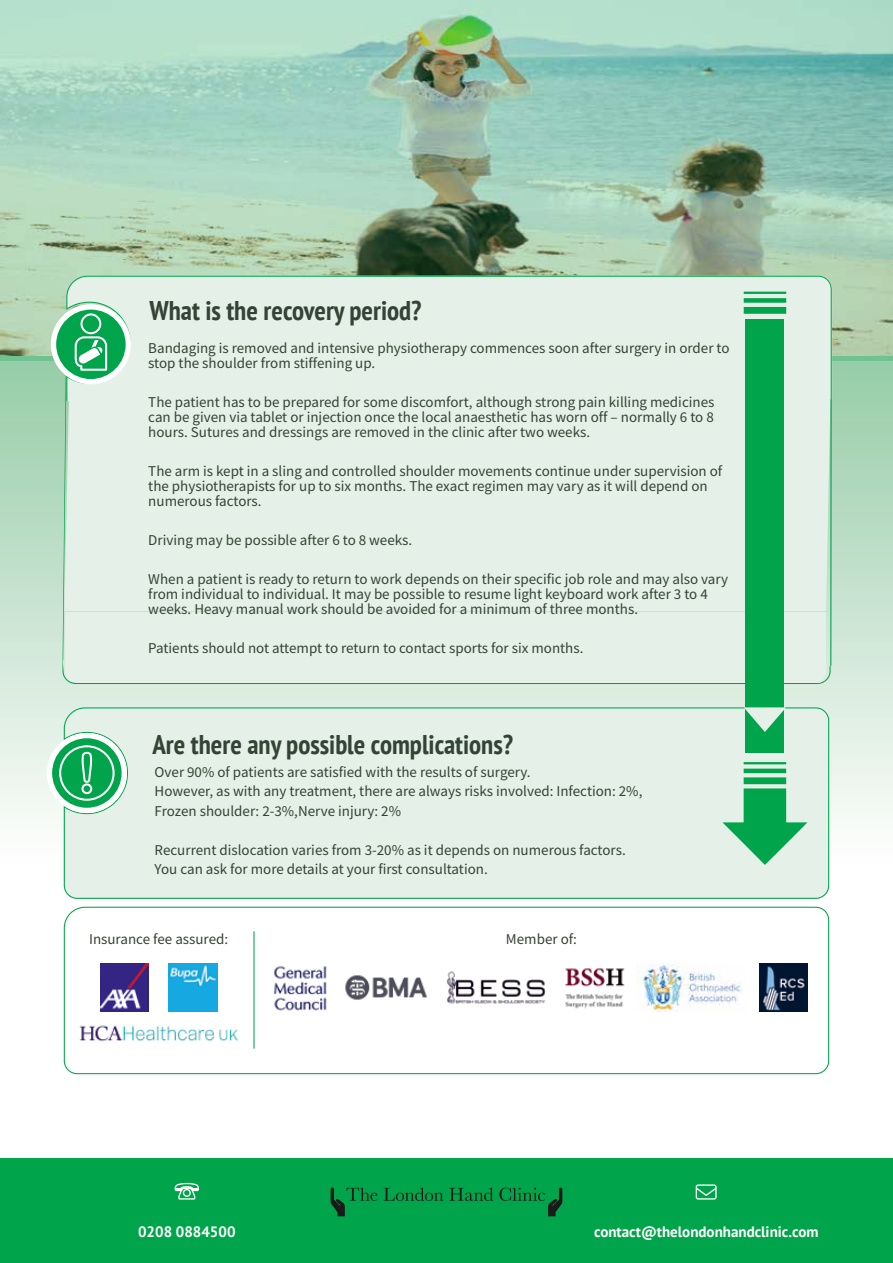
<style>
.page{position:relative;width:893px;height:1263px;background:#fff}
.page>*{position:absolute;margin:0;border:0;box-sizing:border-box;transform-origin:0 0}
.t1{font:700 condensed 27px "PT Sans";color:#334335}
.t2{font:15px/15px "Source Sans Pro";color:#334335}
.t3{font:700 15px "PT Sans";color:#fff}
</style>
<div class="page">
<img style="left:0;top:360px;width:893px;height:528px">
<svg style="left:0;top:0;width:893px;height:360px"></svg>
<div style="left:64px;top:707px;width:765px;height:192px;background:#e5f1e8"></div>
<svg style="left:722px;top:762px;width:85px;height:103px"></svg>
<div style="left:66px;top:276px;width:766px;height:123px;background:#e5f1e8"></div>
<hr style="left:830px;top:399px;width:2px;height:267px;background:#00a44a">
<svg style="left:51px;top:304px;width:80px;height:80px"></svg>
<div style="left:56px;top:310px;width:70px;height:69px;background:#00a44a;border-radius:50%"></div>
<div style="left:80px;top:313px;width:21px;height:21px;border:2px solid #fff;border-radius:50%"></div>
<div style="left:63px;top:335px;width:768px;height:349px;background:#e5f1e8"></div>
<div style="left:746px;top:319px;width:38px;height:434px;background:#00a44a"></div>
<svg style="left:744px;top:292px;width:42px;height:22px"></svg>
<svg style="left:744px;top:707px;width:42px;height:25px"></svg>
<div style="left:47px;top:733px;width:80px;height:80px;background:#fff;border-radius:50%"></div>
<svg style="left:52px;top:738px;width:70px;height:70px"></svg>
<div style="left:60px;top:746px;width:54px;height:54px;background:#00a44a;border-radius:50%"></div>
<div style="left:59px;top:745px;width:56px;height:56px;border:2px solid #fff;border-radius:50%"></div>
<svg style="left:81px;top:751px;width:12px;height:44px"></svg>
<div style="left:0;top:1158px;width:893px;height:105px;background:#00a44a"></div>
<svg style="left:384px;top:1188px;width:59px;height:13px"></svg>
<svg style="left:449px;top:1188px;width:44px;height:13px"></svg>
<svg style="left:331px;top:1187px;width:46px;height:29px"></svg>
<svg style="left:499px;top:1187px;width:63px;height:29px"></svg>
<svg style="left:174px;top:1182px;width:25px;height:18px"></svg>
<div style="left:696px;top:1184px;width:21px;height:15px;border:1px solid #fff;border-radius:2px"></div>
<svg style="left:695px;top:1186px;width:22px;height:11px"></svg>
<svg style="left:64px;top:907px;width:765px;height:167px"></svg>
<img style="left:76px;top:1022px;width:165px;height:23px">
<img style="left:100px;top:963px;width:49px;height:49px">
<img style="left:169px;top:963px;width:48px;height:49px">
<img style="left:342px;top:972px;width:89px;height:32px">
<img style="left:271px;top:962px;width:58px;height:51px">
<img style="left:562px;top:964px;width:65px;height:47px">
<img style="left:636px;top:964px;width:111px;height:47px">
<img style="left:444px;top:967px;width:105px;height:41px">
<hr style="left:253px;top:931px;width:2px;height:118px;background:#00a44a">
<img style="left:759px;top:963px;width:49px;height:49px">
<h1 class="t1" style="left:149px;top:293px;width:274px">What is the recovery period?</h1>
<p class="t2" style="left:148px;top:340px;width:583px">Bandaging is removed and intensive physiotherapy commences soon after surgery in order to stop the shoulder from stiffening up.</p>
<p class="t2" style="left:148px;top:394px;width:568px;text-align:justify">The patient has to be prepared for some discomfort, although strong pain killing medicines can be given via tablet or injection once the local anaesthetic has worn off – normally 6 to 8 hours. Sutures and dressings are removed in the clinic after two weeks.</p>
<p class="t2" style="left:148px;top:463px;width:575px">The arm is kept in a sling and controlled shoulder movements continue under supervision of the physiotherapists for up to six months. The exact regimen may vary as it will depend on numerous factors.</p>
<p class="t2" style="left:148px;top:532px;width:265px">Driving may be possible after 6 to 8 weeks.</p>
<p class="t2" style="left:148px;top:571px;width:581px">When a patient is ready to return to work depends on their specific job role and may also vary from individual to individual. It may be possible to resume light keyboard work after 3 to 4 weeks. Heavy manual work should be avoided for a minimum of three months.</p>
<p class="t2" style="left:148px;top:640px;width:437px">Patients should not attempt to return to contact sports for six months.</p>
<h1 class="t1" style="left:152px;top:726px;width:362px">Are there any possible complications?</h1>
<p class="t2" style="left:155px;top:762px;width:489px;line-height:19.5px">Over 90% of patients are satisfied with the results of surgery.<br>However, as with any treatment, there are always risks involved: Infection: 2%,<br>Frozen shoulder: 2-3%,Nerve injury: 2%</p>
<p class="t2" style="left:155px;top:840px;width:473px;line-height:19.5px">Recurrent dislocation varies from 3-20% as it depends on numerous factors.<br>You can ask for more details at your first consultation.</p>
<p class="t2" style="left:89px;top:932px;width:141px">Insurance fee assured:</p>
<p class="t2" style="left:506px;top:932px;width:72px">Member of:</p>
<p class="t3" style="left:138px;top:1221px;width:99px">0208 0884500</p>
<p class="t3" style="left:594px;top:1222px;width:226px">contact@thelondonhandclinic.com</p>
</div>
